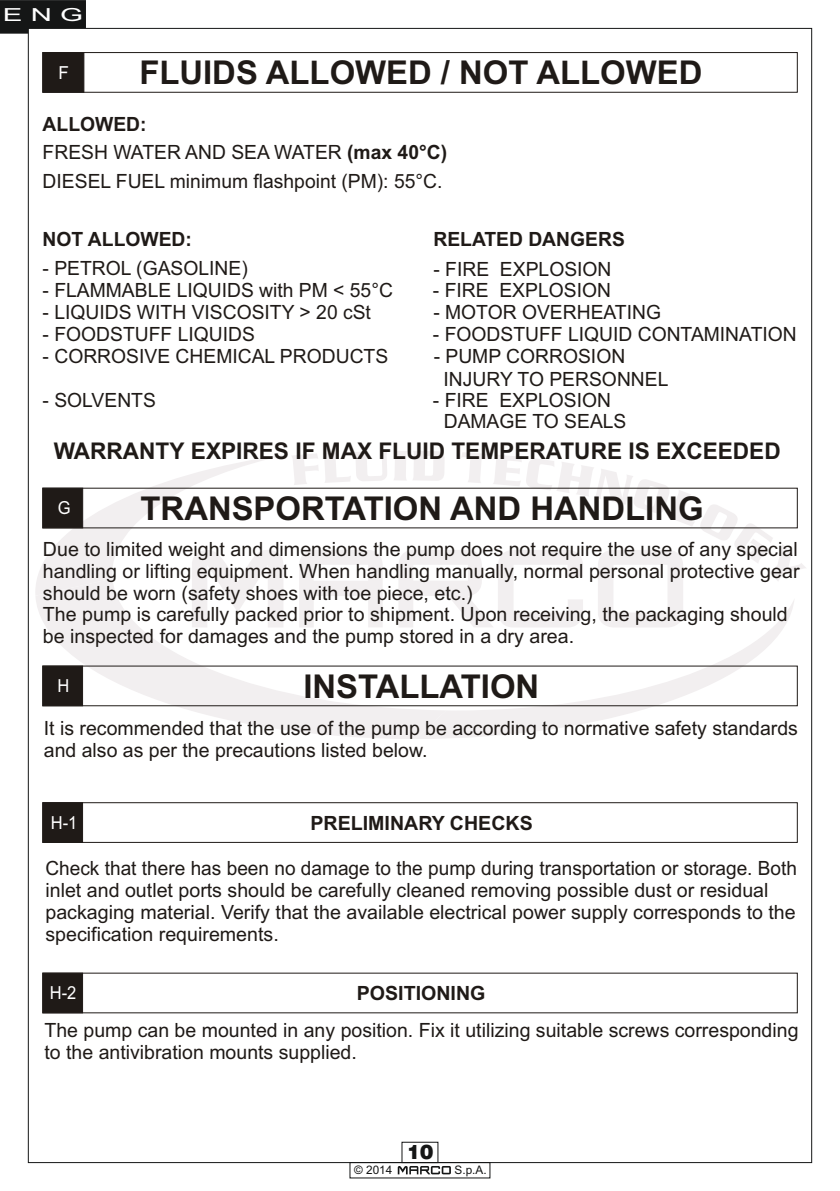
<style>
.page{position:relative;width:840px;height:1191px;background:#fff}
.page>*{position:absolute;margin:0;border:0;box-sizing:border-box;transform-origin:0 0}
.t1{font:700 32.8px "Arial";color:#1f1a17}
.t2{font:700 23px "Arial";color:#1f1a17}
.t3{font:900 20px "Swiss 721 BT";color:#151616}
.t4{font:19.6px/21.8px "Arial";color:#1f1a17}
.t5{font:700 19.6px "Arial";color:#1f1a17}
.t6{font:18px "Arial";color:#fff;scale:.92 1}
.t7{font:18px "Arial";color:#fff;scale:1.64 1}
.t8{font:18px "Arial";color:#fff;scale:.95 1}
.t9{font:11.8px "Arial";color:#151616}
.s1{font-weight:700}
</style>
<div class="page">
<svg style="left:598px;top:591px;width:84px;height:7px"></svg>
<svg style="left:446px;top:591px;width:67px;height:7px"></svg>
<svg style="left:42px;top:591px;width:404px;height:148px"></svg>
<svg style="left:415px;top:598px;width:379px;height:141px"></svg>
<svg style="left:290px;top:487px;width:393px;height:104px"></svg>
<svg style="left:291px;top:451px;width:515px;height:131px"></svg>
<div style="left:401px;top:1142px;width:37px;height:20px;border:1px solid #151616"></div>
<div style="left:349px;top:1162px;width:141px;height:16px;border:1px solid #151616"></div>
<svg style="left:397px;top:1166px;width:53px;height:8px"></svg>
<svg style="left:0;top:0;width:86px;height:34px;background:#2d2e2e"></svg>
<svg style="left:42px;top:52px;width:42px;height:41px"></svg>
<div style="left:43px;top:52px;width:754px;height:40px;border:1px solid #1f1a17"></div>
<svg style="left:35px;top:455px;width:255px;height:172px"></svg>
<div style="left:42px;top:665px;width:41px;height:41px;background:#1f1a17"></div>
<div style="left:43px;top:802px;width:754px;height:40px;border:1px solid #1f1a17"></div>
<div style="left:42px;top:802px;width:41px;height:41px;background:#1f1a17"></div>
<div style="left:42px;top:972px;width:41px;height:41px;background:#1f1a17"></div>
<p class="t7" style="left:3px;top:8px;width:50px">E N G</p>
<p class="t8" style="left:58px;top:66px;width:12px">F</p>
<h1 class="t1" style="left:139px;top:60px;width:564px">FLUIDS ALLOWED / NOT ALLOWED</h1>
<p class="t4" style="left:43px;top:111px;width:406px;line-height:28.6px"><span class="s1">ALLOWED:<br></span>FRESH WATER AND SEA WATER <span class="s1">(max 40°C)<br></span>DIESEL FUEL minimum flashpoint (PM): 55°C.</p>
<p class="t5" style="left:43px;top:231px;width:151px">NOT ALLOWED:</p>
<p class="t5" style="left:433px;top:231px;width:193px">RELATED DANGERS</p>
<p class="t4" style="left:43px;top:259px;width:206px">- PETROL (GASOLINE)</p>
<p class="t4" style="left:43px;top:281px;width:352px">- FLAMMABLE LIQUIDS with PM &lt; 55°C</p>
<p class="t4" style="left:43px;top:303px;width:330px">- LIQUIDS WITH VISCOSITY &gt; 20 cSt</p>
<p class="t4" style="left:43px;top:325px;width:214px">- FOODSTUFF LIQUIDS</p>
<p class="t4" style="left:43px;top:347px;width:347px">- CORROSIVE CHEMICAL PRODUCTS</p>
<p class="t4" style="left:43px;top:391px;width:115px">- SOLVENTS</p>
<p class="t4" style="left:433px;top:259px;width:179px">- FIRE EXPLOSION</p>
<p class="t4" style="left:433px;top:303px;width:229px">- MOTOR OVERHEATING</p>
<p class="t4" style="left:432px;top:325px;width:365px">- FOODSTUFF LIQUID CONTAMINATION</p>
<p class="t4" style="left:443px;top:346px;width:226px;line-height:23px;text-indent:-10px">- PUMP CORROSION<br>INJURY TO PERSONNEL</p>
<p class="t4" style="left:443px;top:391px;width:184px;text-indent:-11px">- FIRE EXPLOSION<br>DAMAGE TO SEALS</p>
<p class="t4" style="left:432px;top:281px;width:179px">- FIRE EXPLOSION</p>
<p class="t2" style="left:54px;top:442px;width:728px">WARRANTY EXPIRES IF MAX FLUID TEMPERATURE IS EXCEEDED</p>
<p class="t6" style="left:58px;top:501px;width:15px">G</p>
<h1 class="t1" style="left:140px;top:496px;width:564px">TRANSPORTATION AND HANDLING</h1>
<p class="t4" style="left:43px;top:540px;width:757px">Due to limited weight and dimensions the pump does not require the use of any special handling or lifting equipment. When handling manually, normal personal protective gear should be worn (safety shoes with toe piece, etc.)<br>The pump is carefully packed prior to shipment. Upon receiving, the packaging should be inspected for damages and the pump stored in a dry area.</p>
<p class="t6" style="left:57px;top:679px;width:14px">H</p>
<h1 class="t1" style="left:303px;top:674px;width:237px">INSTALLATION</h1>
<p class="t4" style="left:44px;top:719px;width:755px">It is recommended that the use of the pump be according to normative safety standards and also as per the precautions listed below.</p>
<p class="t6" style="left:51px;top:816px;width:30px">H-1</p>
<p class="t5" style="left:310px;top:815px;width:224px">PRELIMINARY CHECKS</p>
<p class="t4" style="left:45px;top:859px;width:752px">Check that there has been no damage to the pump during transportation or storage. Both inlet and outlet ports should be carefully cleaned removing possible dust or residual packaging material. Verify that the available electrical power supply corresponds to the specification requirements.</p>
<p class="t6" style="left:50px;top:985px;width:30px">H-2</p>
<p class="t5" style="left:356px;top:985px;width:130px">POSITIONING</p>
<p class="t4" style="left:44px;top:1021px;width:755px">The pump can be mounted in any position. Fix it utilizing suitable screws corresponding to the antivibration mounts supplied.</p>
<p class="t3" style="left:407px;top:1144px;width:28px">10</p>
<p class="t9" style="left:354px;top:1165px;width:40px">© 2014</p>
<p class="t9" style="left:454px;top:1165px;width:34px">S.p.A.</p>
</div>
